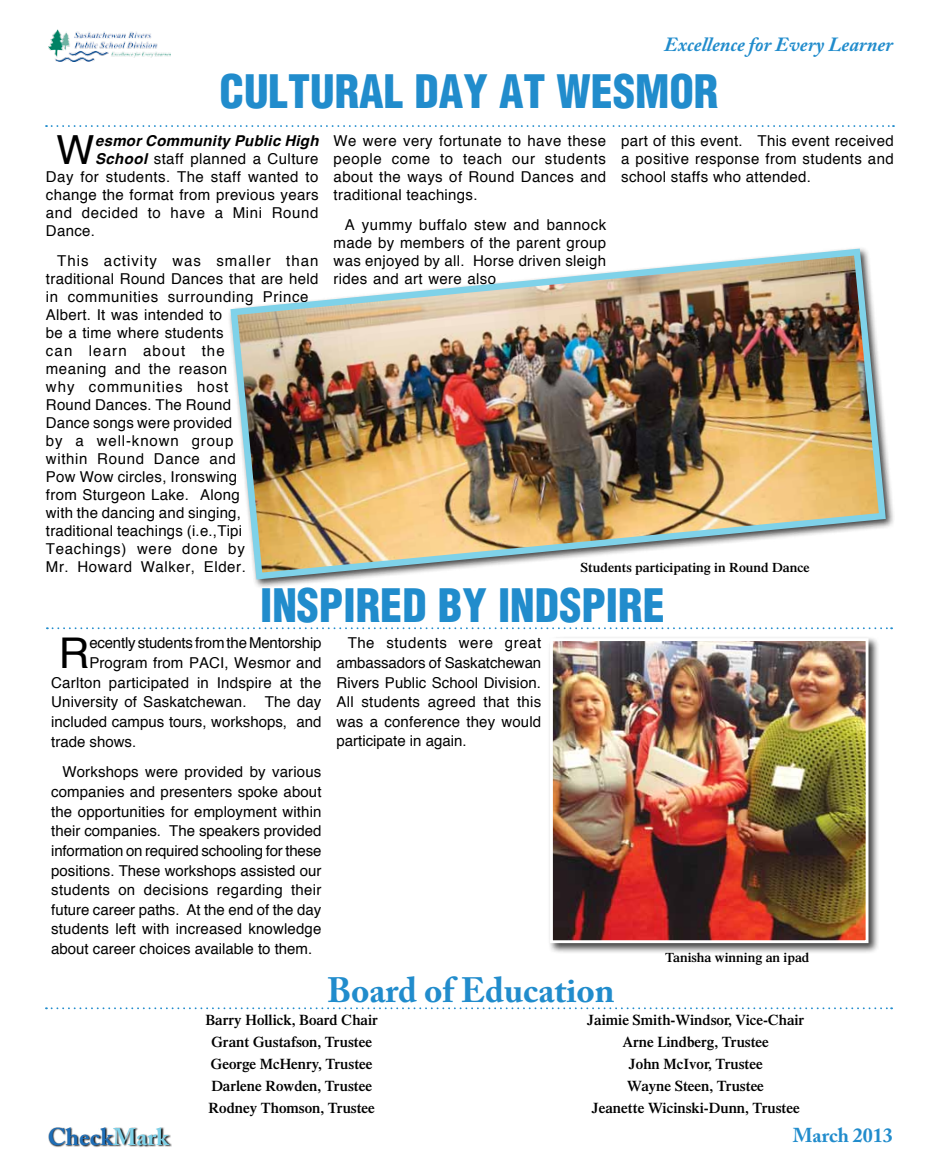
<style>
.page{position:relative;width:938px;height:1172px;background:#fff}
.page>*{position:absolute;margin:0;border:0;box-sizing:border-box;transform-origin:0 0}
.t1{font:900 condensed 45px "Helvetica";color:#218ccc}
.t2{font:42.38px "Helvetica";color:#000}
.t3{font:40.12px "Helvetica";color:#000}
.t4{font:700 35px "Adobe Caslon Pro";color:#218ccc}
.t5{font:700 23.88px "Adobe Caslon Pro";color:#1e6eb7}
.t6{font:italic 700 20px "Adobe Caslon Pro";color:#218ccc}
.t7{font:700 20px "Adobe Caslon Pro";color:#218ccc}
.t8{font:15px/18px "Helvetica";letter-spacing:.02em;color:#000;text-align:justify}
.t9{font:600 15px "Times";color:#000}
.t10{font:15px "Helvetica";color:#000}
.t11{font:15px "Helvetica";letter-spacing:-.015em;color:#000}
.t12{font:15px "Helvetica";letter-spacing:.04em;color:#000}
.t13{font:italic 700 15px "Helvetica";letter-spacing:.015em;color:#000}
.t14{font:600 13.38px "Times";color:#000}
.s1{font-weight:700;font-style:italic}
.s2{color:#7fd2e9}
</style>
<div class="page">
<svg style="left:49px;top:1127px;width:123px;height:20px"></svg>
<svg style="left:46px;top:125px;width:848px;height:2px"></svg>
<img style="left:49px;top:30px;width:122px;height:32px">
<svg style="left:46px;top:1007px;width:846px;height:2px"></svg>
<img style="left:229px;top:248px;width:660px;height:335px">
<div style="left:547px;top:636px;width:333px;height:318px;background:#000;opacity:.75"></div>
<img style="left:554px;top:642px;width:310px;height:297px">
<div style="left:550px;top:638px;width:318px;height:305px;border:3px solid #fff"></div>
<svg style="left:47px;top:627px;width:845px;height:2px"></svg>
<h3 class="t6" style="left:664px;top:32px;width:230px">Excellence for Every Learner</h3>
<h1 class="t1" style="left:219px;top:64px;width:500px">CULTURAL DAY AT WESMOR</h1>
<h3 class="t3" style="left:56px;top:119px;width:39px">W</h3>
<p class="t13" style="left:95px;top:129px;width:225px">esmor Community Public High</p>
<p class="t8" style="left:95px;top:150px;width:225px"><span class="s1">School</span> staff planned a Culture</p>
<p class="t8" style="left:46px;top:168px;width:274px">Day for students. The staff wanted to</p>
<p class="t8" style="left:46px;top:186px;width:274px">change the format from previous years</p>
<p class="t12" style="left:46px;top:201px;width:274px">and decided to have a Mini Round</p>
<p class="t8" style="left:46px;top:222px;width:51px">Dance.</p>
<p class="t8" style="left:46px;top:252px;width:274px;text-align:left;text-indent:11px">This activity was smaller than traditional Round Dances that are held in communities surrounding Prince<br>Albert. It was intended to<br>be a time where students<br>can learn about the<br>meaning and the reason<br>why communities host<br>Round Dances. The Round<br>Dance songs were provided<br>by a well-known group<br>within Round Dance and<br>Pow Wow circles, Ironswing<br>from Sturgeon Lake. Along<br>with the dancing and singing,<br>traditional teachings (i.e.,Tipi<br>Teachings) were done by<br>Mr. Howard Walker, Elder.</p>
<p class="t8" style="left:333px;top:132px;width:274px">We were very fortunate to have these people come to teach our students about the ways of Round Dances and traditional teachings.</p>
<p class="t8" style="left:333px;top:216px;width:274px;text-indent:11px">A yummy buffalo stew and bannock made by members of the parent group was enjoyed by all. Horse driven sleigh rides and art were also</p>
<p class="t8" style="left:621px;top:132px;width:274px">part of this event. This event received a positive response from students and school staffs who attended.</p>
<p class="t14" style="left:580px;top:559px;width:230px">Students participating in Round Dance</p>
<h1 class="t1" style="left:260px;top:578px;width:406px">INSPIRED BY INDSPIRE</h1>
<h2 class="t2" style="left:59px;top:620px;width:32px">R</h2>
<p class="t11" style="left:89px;top:631px;width:234px">ecently students from the Mentorship</p>
<p class="t8" style="left:89px;top:654px;width:234px">Program from PACI, Wesmor and</p>
<p class="t8" style="left:51px;top:674px;width:272px">Carlton participated in Indspire at the</p>
<p class="t8" style="left:51px;top:693px;width:272px">University of Saskatchewan. The day</p>
<p class="t10" style="left:51px;top:710px;width:272px">included campus tours, workshops, and</p>
<p class="t10" style="left:51px;top:729px;width:87px">trade shows.</p>
<p class="t8" style="left:51px;top:763px;width:272px;line-height:19.6px;text-indent:11px">Workshops were provided by various companies and presenters spoke about the opportunities for employment within their companies. The speakers provided information on required schooling for these positions. These workshops assisted our students on decisions regarding their future career paths. At the end of the day students left with increased knowledge about career choices available to them.</p>
<p class="t8" style="left:336px;top:633px;width:206px;line-height:19.6px;text-indent:11px">The students were great ambassadors of Saskatchewan Rivers Public School Division.<br>All students agreed that this was a conference they would participate in again.</p>
<h3 class="t4" style="left:327px;top:969px;width:289px">Board of Education</h3>
<p class="t14" style="left:665px;top:949px;width:146px">Tanisha winning an ipad</p>
<p class="t9" style="left:205px;top:1011px;width:174px">Barry Hollick, Board Chair</p>
<p class="t9" style="left:587px;top:1011px;width:219px">Jaimie Smith-Windsor, Vice-Chair</p>
<p class="t9" style="left:211px;top:1033px;width:162px">Grant Gustafson, Trustee</p>
<p class="t9" style="left:622px;top:1033px;width:148px">Arne Lindberg, Trustee</p>
<p class="t9" style="left:211px;top:1055px;width:163px">George McHenry, Trustee</p>
<p class="t9" style="left:628px;top:1055px;width:136px">John McIvor, Trustee</p>
<p class="t9" style="left:211px;top:1076px;width:162px">Darlene Rowden, Trustee</p>
<p class="t9" style="left:627px;top:1076px;width:138px">Wayne Steen, Trustee</p>
<p class="t9" style="left:208px;top:1098px;width:168px">Rodney Thomson, Trustee</p>
<p class="t9" style="left:591px;top:1098px;width:210px">Jeanette Wicinski-Dunn, Trustee</p>
<h3 class="t5" style="left:48px;top:1122px;width:122px">Check<span class="s2">Mark</span></h3>
<h3 class="t7" style="left:792px;top:1123px;width:102px">March 2013</h3>
</div>
